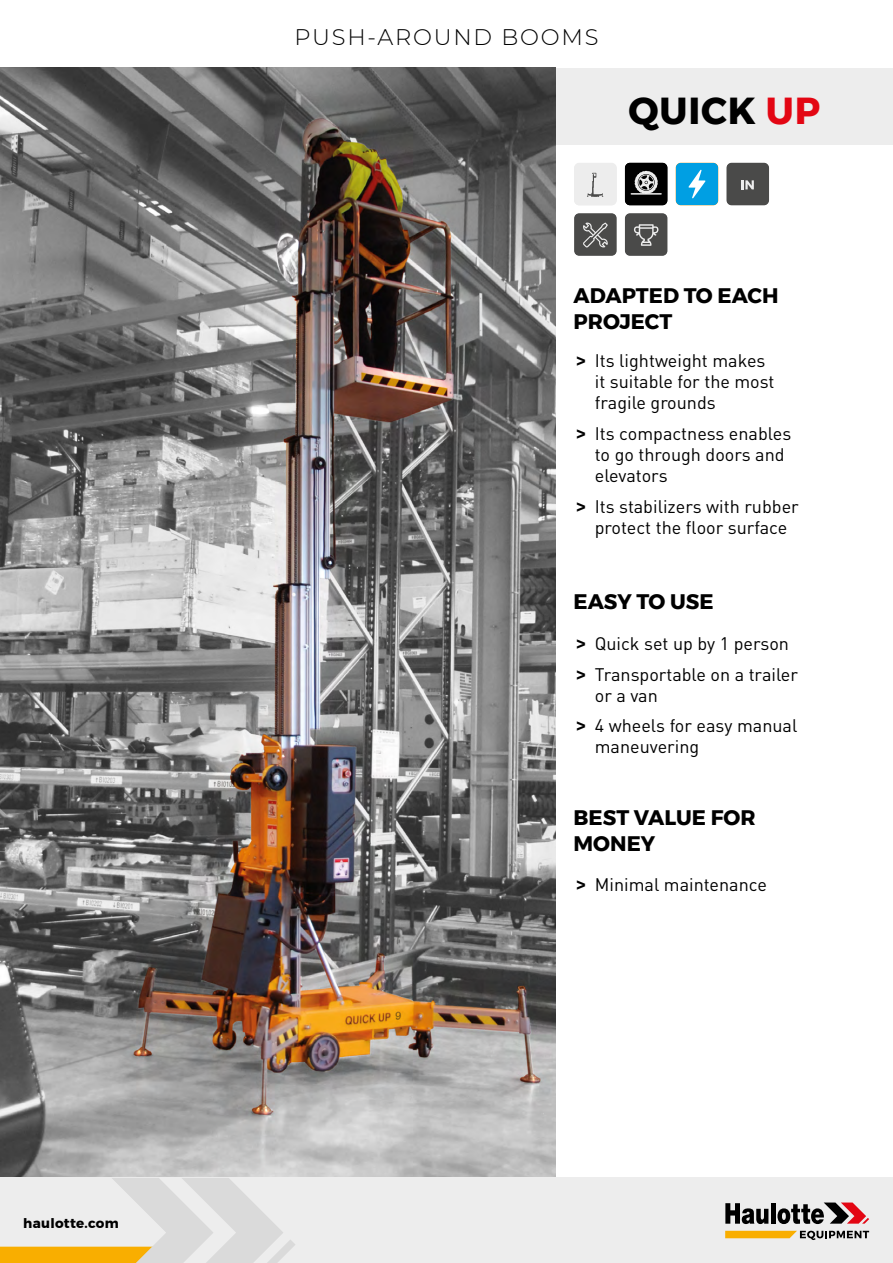
<style>
.page{position:relative;width:893px;height:1263px;background:#fff}
.page>*{position:absolute;margin:0;border:0;box-sizing:border-box;transform-origin:0 0}
.t1{font:700 37.5px "Montserrat";letter-spacing:.02em;color:#000}
.Titrefiche{font:300 22.5px "Montserrat";letter-spacing:.08em;color:#000}
.titreusp{font:700 21px/25.5px "Montserrat";color:#000}
.t2{font:18px/21px "DIN Pro";color:#000}
.t3{font:700 13.5px "Montserrat";letter-spacing:.02em;color:#000}
.s1{color:#e30613}
.s2{font-family:"Montserrat";font-weight:700}
</style>
<div class="page">
<div style="left:556px;top:68px;width:337px;height:77px;background:#ededed"></div>
<img style="left:0;top:68px;width:556px;height:1110px">
<div style="left:0;top:1178px;width:893px;height:85px;background:#ededed"></div>
<svg style="left:725px;top:1203px;width:43px;height:21px"></svg>
<hr style="left:771px;top:1203px;width:4px;height:21px;background:#000">
<svg style="left:777px;top:1202px;width:92px;height:22px"></svg>
<svg style="left:725px;top:1231px;width:144px;height:9px"></svg>
<svg style="left:0;top:1178px;width:295px;height:85px"></svg>
<div style="left:625px;top:213px;width:42px;height:43px;background:#737372;border-radius:5px"></div>
<svg style="left:625px;top:214px;width:42px;height:41px;background:#5a5a59"></svg>
<div style="left:726px;top:163px;width:43px;height:42px;background:#a6a6a5;border-radius:5px"></div>
<svg style="left:727px;top:163px;width:42px;height:42px;background:#535352"></svg>
<svg style="left:676px;top:163px;width:42px;height:42px;background:#19a8e5"></svg>
<svg style="left:625px;top:163px;width:42px;height:42px;background:#303030"></svg>
<div style="left:574px;top:163px;width:43px;height:42px;background:#ededed;border-radius:5px"></div>
<svg style="left:576px;top:164px;width:40px;height:41px"></svg>
<svg style="left:574px;top:213px;width:43px;height:43px"></svg>
<svg style="left:575px;top:214px;width:41px;height:41px;background:#5b5b5a"></svg>
<p class="t3" style="left:23px;top:1212px;width:97px">haulotte.com</p>
<p class="Titrefiche" style="left:294px;top:22px;width:306px">PUSH-AROUND BOOMS</p>
<p class="t1" style="left:629px;top:81px;width:193px">QUICK <span class="s1">UP</span></p>
<p class="titreusp" style="left:574px;top:283px;width:206px">ADAPTED TO EACH<br>PROJECT</p>
<p class="t2" style="left:595px;top:349px;width:181px;text-indent:-18px"><span class="s2">&gt;</span> Its lightweight makes it suitable for the most fragile grounds</p>
<p class="t2" style="left:595px;top:422px;width:198px;text-indent:-18px"><span class="s2">&gt;</span> Its compactness enables to go through doors and elevators</p>
<p class="t2" style="left:577px;top:495px;width:224px;text-align:center"><span class="s2">&gt;</span> Its stabilizers with rubber protect the floor surface</p>
<p class="titreusp" style="left:574px;top:589px;width:142px">EASY TO USE</p>
<p class="t2" style="left:577px;top:632px;width:214px"><span class="s2">&gt;</span> Quick set up by 1 person</p>
<p class="t2" style="left:595px;top:663px;width:205px;text-indent:-18px"><span class="s2">&gt;</span> Transportable on a trailer or a van</p>
<p class="t2" style="left:595px;top:714px;width:204px;text-indent:-18px"><span class="s2">&gt;</span> 4 wheels for easy manual maneuvering</p>
<p class="titreusp" style="left:574px;top:805px;width:184px">BEST VALUE FOR<br>MONEY</p>
<p class="t2" style="left:577px;top:873px;width:192px"><span class="s2">&gt;</span> Minimal maintenance</p>
</div>
